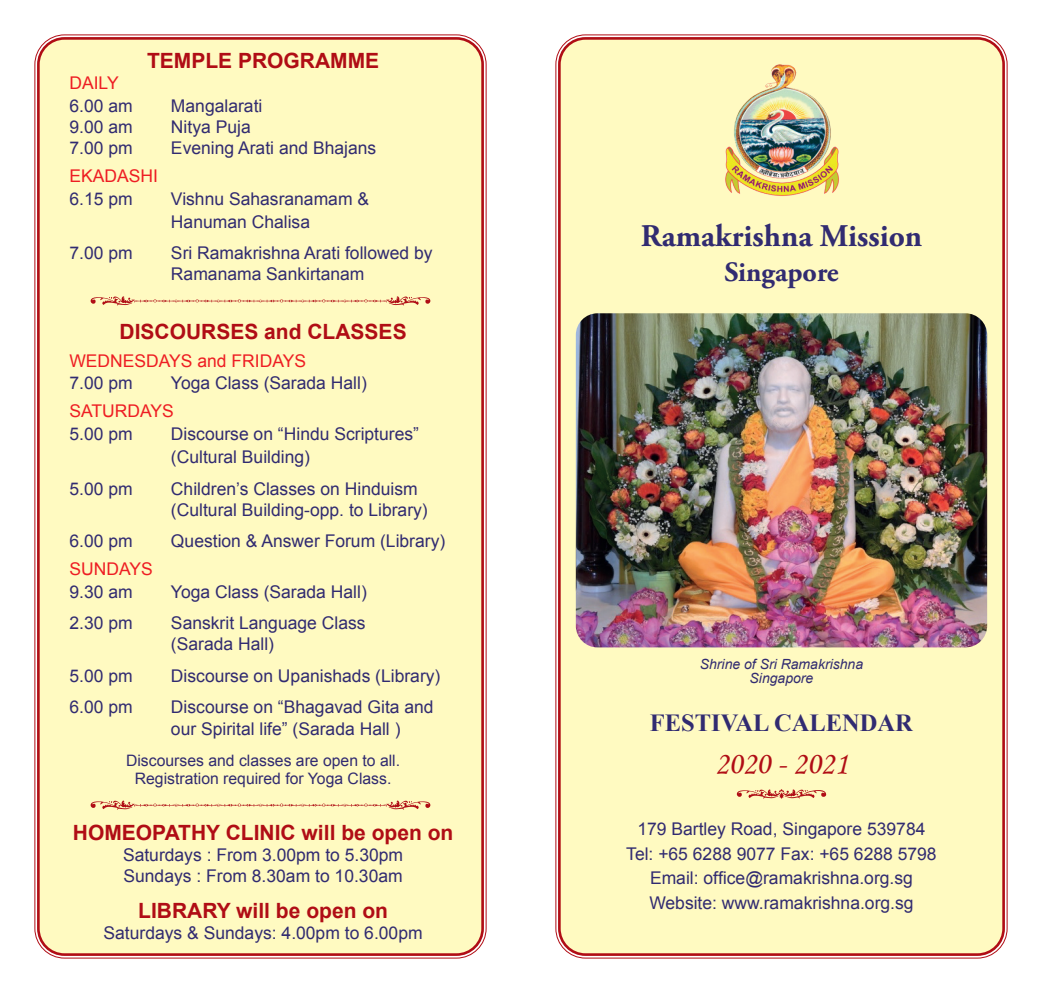
<style>
.page{position:relative;width:1042px;height:993px;background:#fff}
.page>*{position:absolute;margin:0;border:0;box-sizing:border-box;transform-origin:0 0}
.t1{font:700 31.5px "Adobe Garamond Pro";color:#312b71}
.t2{font:31.5px "Monotype Corsiva";color:#b00d15}
.t3{font:700 28px "Adobe Garamond Pro";color:#312b71}
.t4{font:700 24.5px "Times New Roman";color:#312b71}
.t5{font:700 21px "Arial";color:#b00d15}
.t6{font:17.5px/21px "Arial";color:#312b71}
.t7{font:17.5px "Arial";color:#ee1d23}
.t8{font:15.75px/17.5px "Arial";color:#312b71;text-align:center}
.t9{font:italic 14px/14.9px "Arial";color:#312b71;text-align:center}
</style>
<div class="page">
<div style="left:559px;top:38px;width:444px;height:916px;background:#fffac1;border-radius:26px"></div>
<div style="left:558px;top:37px;width:447px;height:918px;border:3px solid #b00d15;border-radius:26px"></div>
<div style="left:38px;top:38px;width:444px;height:916px;background:#fffac1;border-radius:26px"></div>
<div style="left:37px;top:37px;width:447px;height:918px;border:3px solid #b00d15;border-radius:26px"></div>
<svg style="left:737px;top:789px;width:89px;height:9px"></svg>
<svg style="left:91px;top:296px;width:339px;height:9px"></svg>
<svg style="left:91px;top:800px;width:339px;height:9px"></svg>
<img style="left:576px;top:313px;width:411px;height:334px">
<img style="left:725px;top:64px;width:114px;height:132px">
<p class="t5" style="left:147px;top:47px;width:234px">TEMPLE PROGRAMME</p>
<p class="t7" style="left:69px;top:72px;width:51px">DAILY</p>
<p class="t6" style="left:69px;top:95px;width:65px">6.00 am</p>
<p class="t6" style="left:171px;top:95px;width:93px">Mangalarati</p>
<p class="t6" style="left:69px;top:116px;width:65px">9.00 am</p>
<p class="t6" style="left:171px;top:116px;width:81px">Nitya Puja</p>
<p class="t6" style="left:69px;top:137px;width:65px">7.00 pm</p>
<p class="t6" style="left:171px;top:137px;width:207px">Evening Arati and Bhajans</p>
<p class="t7" style="left:69px;top:164px;width:90px">EKADASHI</p>
<p class="t6" style="left:69px;top:188px;width:65px">6.15 pm</p>
<p class="t6" style="left:171px;top:187px;width:200px;line-height:22.8px">Vishnu Sahasranamam &amp;<br>Hanuman Chalisa</p>
<p class="t6" style="left:69px;top:242px;width:65px">7.00 pm</p>
<p class="t6" style="left:171px;top:242px;width:263px">Sri Ramakrishna Arati followed by<br>Ramanama Sankirtanam</p>
<p class="t5" style="left:120px;top:317px;width:289px">DISCOURSES and CLASSES</p>
<p class="t7" style="left:69px;top:349px;width:238px">WEDNESDAYS and FRIDAYS</p>
<p class="t6" style="left:69px;top:373px;width:65px">7.00 pm</p>
<p class="t6" style="left:171px;top:373px;width:197px">Yoga Class (Sarada Hall)</p>
<p class="t7" style="left:69px;top:400px;width:106px">SATURDAYS</p>
<p class="t6" style="left:69px;top:423px;width:65px">5.00 pm</p>
<p class="t6" style="left:171px;top:423px;width:249px;line-height:22.8px">Discourse on “Hindu Scriptures” (Cultural Building)</p>
<p class="t6" style="left:69px;top:478px;width:65px">5.00 pm</p>
<p class="t6" style="left:171px;top:478px;width:258px">Children’s Classes on Hinduism (Cultural Building-opp. to Library)</p>
<p class="t6" style="left:69px;top:530px;width:65px">6.00 pm</p>
<p class="t6" style="left:171px;top:530px;width:276px">Question &amp; Answer Forum (Library)</p>
<p class="t7" style="left:69px;top:557px;width:85px">SUNDAYS</p>
<p class="t6" style="left:69px;top:581px;width:65px">9.30 am</p>
<p class="t6" style="left:171px;top:581px;width:197px">Yoga Class (Sarada Hall)</p>
<p class="t6" style="left:69px;top:612px;width:65px">2.30 pm</p>
<p class="t6" style="left:171px;top:612px;width:196px">Sanskrit Language Class (Sarada Hall)</p>
<p class="t6" style="left:69px;top:665px;width:65px">5.00 pm</p>
<p class="t6" style="left:171px;top:665px;width:271px">Discourse on Upanishads (Library)</p>
<p class="t6" style="left:69px;top:696px;width:65px">6.00 pm</p>
<p class="t6" style="left:171px;top:696px;width:264px">Discourse on “Bhagavad Gita and our Spirital life” (Sarada Hall )</p>
<p class="t8" style="left:126px;top:751px;width:275px">Discourses and classes are open to all.<br>Registration required for Yoga Class.</p>
<p class="t5" style="left:73px;top:818px;width:382px">HOMEOPATHY CLINIC will be open on</p>
<p class="t6" style="left:123px;top:844px;width:282px">Saturdays : From 3.00pm to 5.30pm<br>Sundays : From 8.30am to 10.30am</p>
<p class="t5" style="left:138px;top:896px;width:251px">LIBRARY will be open on</p>
<p class="t6" style="left:104px;top:922px;width:321px">Saturdays &amp; Sundays: 4.00pm to 6.00pm</p>
<h1 class="t1" style="left:641px;top:218px;width:283px">Ramakrishna Mission</h1>
<h2 class="t3" style="left:724px;top:256px;width:116px">Singapore</h2>
<p class="t9" style="left:700px;top:656px;width:165px">Shrine of Sri Ramakrishna<br>Singapore</p>
<h3 class="t4" style="left:650px;top:706px;width:264px">FESTIVAL CALENDAR</h3>
<h1 class="t2" style="left:715px;top:744px;width:135px">2020 - 2021</h1>
<p class="t6" style="left:626px;top:816px;width:312px;line-height:24.5px;text-align:center">179 Bartley Road, Singapore 539784<br>Tel: +65 6288 9077 Fax: +65 6288 5798<br>Email: office@ramakrishna.org.sg Website: www.ramakrishna.org.sg</p>
</div>
